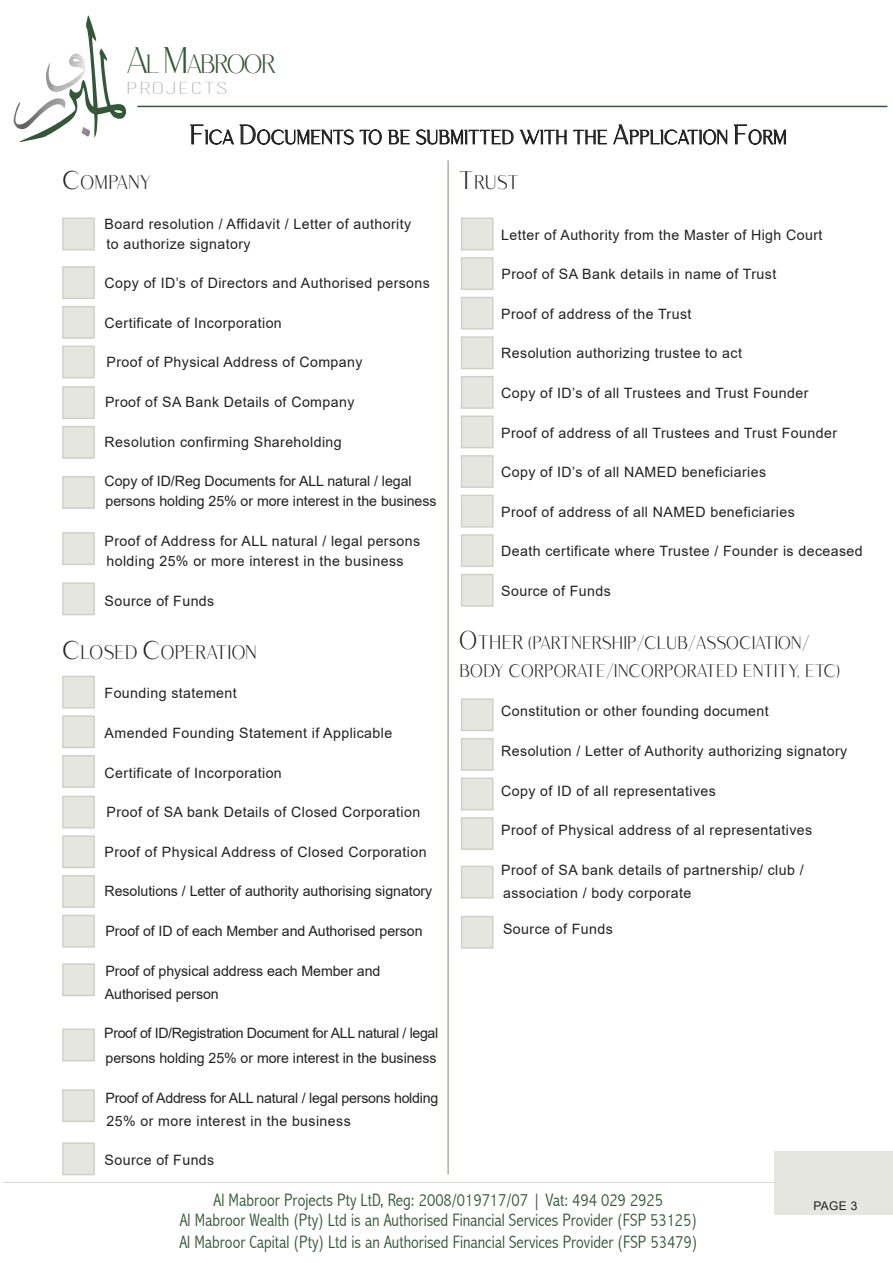
<style>
.page{position:relative;width:893px;height:1263px;background:#fff}
.page>*{position:absolute;margin:0;border:0;box-sizing:border-box;transform-origin:0 0}
.t1{font:26.25px "Saudagar";letter-spacing:-.05em;color:#345738}
.t2{font:19.5px "Saudagar";letter-spacing:.03em;color:#212121}
.t3{font:300 condensed 18px/20.9px "Abadi";color:#345738;text-align:center}
.t4{font:18px/27.6px "Saudagar";letter-spacing:.03em;color:#212121}
.t5{font:16.5px "basictitlefont";letter-spacing:.005em;color:#8b888a;scale:1.63 1}
.t6{font:14.25px/20.1px "Arial";letter-spacing:.03em;color:#212121}
.t7{font:14.25px/20.1px "Arial";letter-spacing:-.005em;color:#212121}
.t8{font:14.25px/24.6px "Arial";letter-spacing:-.025em;color:#212121}
.t9{font:14.25px/23.1px "Arial";letter-spacing:-.015em;color:#212121}
.t10{font:12px "Arial";color:#212121}
.s1{font-size:36.9px}
.s2{font-size:27px}
.s3{font-size:25.5px}
.s4{font-size:19.5px}
</style>
<div class="page">
<hr style="left:137px;top:106px;width:750px;height:1px;background:#345738">
<img style="left:13px;top:103px;width:6px;height:26px">
<svg style="left:19px;top:15px;width:107px;height:127px"></svg>
<div style="left:62px;top:218px;width:33px;height:32px;background:linear-gradient(to bottom,#e5e6e0,#e5e6df)"></div>
<svg style="left:62px;top:266px;width:33px;height:33px"></svg>
<svg style="left:62px;top:306px;width:33px;height:33px"></svg>
<div style="left:62px;top:346px;width:33px;height:32px;background:linear-gradient(to bottom,#e5e6e0,#e5e6e0)"></div>
<svg style="left:62px;top:386px;width:33px;height:33px"></svg>
<svg style="left:62px;top:426px;width:33px;height:33px"></svg>
<svg style="left:62px;top:476px;width:33px;height:33px"></svg>
<svg style="left:62px;top:532px;width:33px;height:33px"></svg>
<svg style="left:62px;top:582px;width:33px;height:33px"></svg>
<hr style="left:448px;top:160px;width:1px;height:1014px;background:#535b32">
<svg style="left:190px;top:124px;width:192px;height:21px"></svg>
<svg style="left:388px;top:129px;width:22px;height:16px"></svg>
<svg style="left:416px;top:129px;width:151px;height:16px"></svg>
<svg style="left:573px;top:129px;width:34px;height:16px"></svg>
<svg style="left:613px;top:124px;width:114px;height:21px"></svg>
<svg style="left:734px;top:124px;width:52px;height:21px"></svg>
<div style="left:62px;top:676px;width:33px;height:32px;background:linear-gradient(to bottom,#e5e6e0,#e5e6e0)"></div>
<svg style="left:62px;top:715px;width:33px;height:33px"></svg>
<svg style="left:62px;top:755px;width:33px;height:33px"></svg>
<div style="left:62px;top:796px;width:33px;height:32px;background:linear-gradient(to bottom,#e5e6e0,#e5e6e0)"></div>
<svg style="left:62px;top:835px;width:33px;height:33px"></svg>
<svg style="left:62px;top:875px;width:33px;height:33px"></svg>
<div style="left:62px;top:915px;width:33px;height:32px;background:linear-gradient(to bottom,#e5e6e0,#e5e6e0)"></div>
<svg style="left:62px;top:963px;width:33px;height:33px"></svg>
<svg style="left:62px;top:1028px;width:33px;height:33px"></svg>
<svg style="left:62px;top:1089px;width:33px;height:33px"></svg>
<svg style="left:62px;top:1142px;width:33px;height:33px"></svg>
<div style="left:461px;top:218px;width:33px;height:32px;background:#e5e6e0"></div>
<svg style="left:461px;top:257px;width:33px;height:33px"></svg>
<svg style="left:461px;top:297px;width:33px;height:33px"></svg>
<svg style="left:461px;top:336px;width:33px;height:33px"></svg>
<svg style="left:461px;top:376px;width:33px;height:33px"></svg>
<svg style="left:461px;top:415px;width:33px;height:33px"></svg>
<svg style="left:461px;top:455px;width:33px;height:33px"></svg>
<div style="left:461px;top:495px;width:33px;height:32px;background:#e5e6e0"></div>
<svg style="left:461px;top:534px;width:33px;height:33px"></svg>
<svg style="left:461px;top:574px;width:33px;height:33px"></svg>
<svg style="left:461px;top:698px;width:33px;height:33px"></svg>
<svg style="left:461px;top:738px;width:33px;height:33px"></svg>
<svg style="left:461px;top:777px;width:33px;height:33px"></svg>
<svg style="left:461px;top:817px;width:33px;height:33px"></svg>
<div style="left:461px;top:866px;width:33px;height:32px;background:#e5e6e0"></div>
<svg style="left:461px;top:916px;width:33px;height:33px"></svg>
<div style="left:774px;top:1151px;width:119px;height:64px;background:#e5e6e0"></div>
<h1 class="t1" style="left:128px;top:52px;width:150px"><span class="s1">A</span>L <span class="s1">M</span>ABROOR</h1>
<p class="t5" style="left:126px;top:79px;width:64px">PROJECTS</p>
<h2 class="t2" style="left:191px;top:128px;width:598px"><span class="s2">F</span>ICA <span class="s2">D</span>OCUMENTS TO BE SUBMITTED WITH THE <span class="s2">A</span>PPLICATION <span class="s2">F</span>ORM</h2>
<h2 class="t2" style="left:460px;top:173px;width:60px"><span class="s3">T</span>RUST</h2>
<h2 class="t2" style="left:64px;top:173px;width:89px"><span class="s3">C</span>OMPANY</h2>
<p class="t6" style="left:105px;top:213px;width:308px">Board resolution / Affidavit / Letter of authority to authorize signatory</p>
<p class="t6" style="left:105px;top:273px;width:327px">Copy of ID’s of Directors and Authorised persons</p>
<p class="t6" style="left:105px;top:313px;width:179px">Certificate of Incorporation</p>
<p class="t6" style="left:107px;top:352px;width:258px">Proof of Physical Address of Company</p>
<p class="t6" style="left:105px;top:392px;width:251px">Proof of SA Bank Details of Company</p>
<p class="t6" style="left:105px;top:431px;width:239px">Resolution confirming Shareholding</p>
<p class="t7" style="left:105px;top:471px;width:333px">Copy of ID/Reg Documents for ALL natural / legal persons holding 25% or more interest in the business</p>
<p class="t6" style="left:105px;top:531px;width:317px">Proof of Address for ALL natural / legal persons holding 25% or more interest in the business</p>
<p class="t6" style="left:105px;top:590px;width:111px">Source of Funds</p>
<h2 class="t2" style="left:64px;top:643px;width:195px"><span class="s3">C</span>LOSED <span class="s3">C</span>OPERATION</h2>
<p class="t6" style="left:105px;top:683px;width:134px">Founding statement</p>
<p class="t6" style="left:105px;top:723px;width:289px">Amended Founding Statement if Applicable</p>
<p class="t6" style="left:105px;top:762px;width:179px">Certificate of Incorporation</p>
<p class="t6" style="left:107px;top:802px;width:315px">Proof of SA bank Details of Closed Corporation</p>
<p class="t6" style="left:105px;top:842px;width:323px">Proof of Physical Address of Closed Corporation</p>
<p class="t7" style="left:105px;top:881px;width:329px">Resolutions / Letter of authority authorising signatory</p>
<p class="t7" style="left:106px;top:921px;width:318px">Proof of ID of each Member and Authorised person</p>
<p class="t7" style="left:105px;top:959px;width:277px;line-height:23.1px">Proof of physical address each Member and<br>Authorised person</p>
<p class="t8" style="left:104px;top:1021px;width:335px">Proof of ID/Registration Document for ALL natural / legal persons holding 25% or more interest in the business</p>
<p class="t9" style="left:106px;top:1086px;width:334px">Proof of Address for ALL natural / legal persons holding<br>25% or more interest in the business</p>
<p class="t6" style="left:105px;top:1150px;width:111px">Source of Funds</p>
<p class="t3" style="left:179px;top:1190px;width:519px">Al Mabroor Projects Pty LtD, Reg: 2008/019717/07 | Vat: 494 029 2925<br>Al Mabroor Wealth (Pty) Ltd is an Authorised Financial Services Provider (FSP 53125)<br>Al Mabroor Capital (Pty) Ltd is an Authorised Financial Services Provider (FSP 53479)</p>
<p class="t6" style="left:501px;top:224px;width:323px">Letter of Authority from the Master of High Court</p>
<p class="t6" style="left:502px;top:264px;width:276px">Proof of SA Bank details in name of Trust</p>
<p class="t6" style="left:501px;top:304px;width:192px">Proof of address of the Trust</p>
<p class="t6" style="left:501px;top:343px;width:242px">Resolution authorizing trustee to act</p>
<p class="t6" style="left:501px;top:383px;width:309px">Copy of ID’s of all Trustees and Trust Founder</p>
<p class="t6" style="left:501px;top:422px;width:337px">Proof of address of all Trustees and Trust Founder</p>
<p class="t6" style="left:501px;top:462px;width:266px">Copy of ID’s of all NAMED beneficiaries</p>
<p class="t6" style="left:501px;top:502px;width:295px">Proof of address of all NAMED beneficiaries</p>
<p class="t6" style="left:501px;top:541px;width:363px">Death certificate where Trustee / Founder is deceased</p>
<p class="t6" style="left:501px;top:581px;width:111px">Source of Funds</p>
<p class="t4" style="left:460px;top:632px;width:382px"><span class="s3">O</span><span class="s4">THER</span> (PARTNERSHIP/CLUB/ASSOCIATION/<br>BODY CORPORATE/INCORPORATED ENTITY, ETC)</p>
<p class="t6" style="left:501px;top:701px;width:269px">Constitution or other founding document</p>
<p class="t6" style="left:501px;top:741px;width:348px">Resolution / Letter of Authority authorizing signatory</p>
<p class="t6" style="left:501px;top:780px;width:216px">Copy of ID of all representatives</p>
<p class="t6" style="left:501px;top:820px;width:312px">Proof of Physical address of al representatives</p>
<p class="t6" style="left:501px;top:858px;width:304px;line-height:23.1px">Proof of SA bank details of partnership/ club / association / body corporate</p>
<p class="t6" style="left:503px;top:918px;width:111px">Source of Funds</p>
<p class="t10" style="left:813px;top:1197px;width:45px">PAGE 3</p>
</div>
